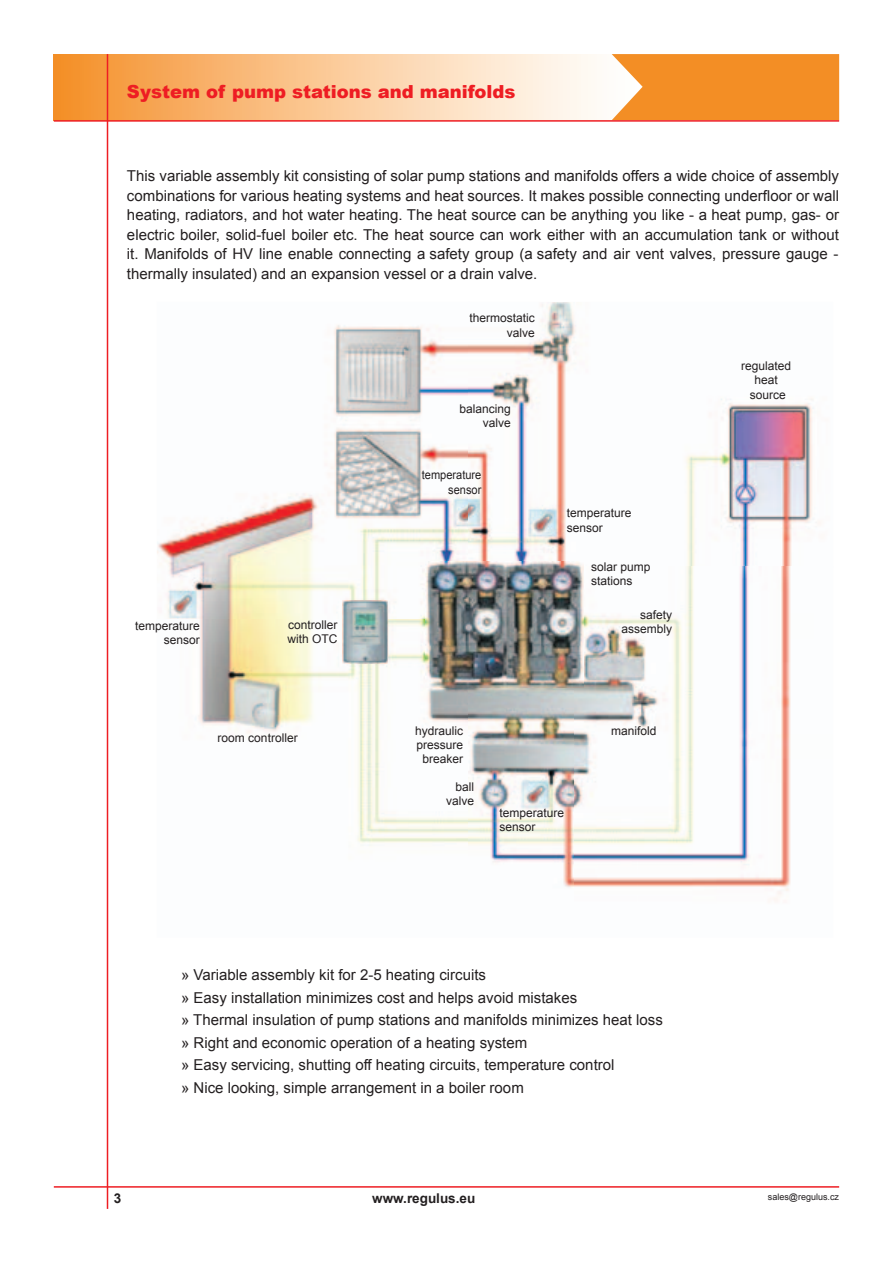
<style>
.page{position:relative;width:893px;height:1263px;background:#fff}
.page>*{position:absolute;margin:0;border:0;box-sizing:border-box;transform-origin:0 0}
.t1{font:900 18px "Arial";color:#ee1d23}
.t2{font:15px/19.5px "Arial";color:#231f20;text-align:justify}
.t3{font:700 13.5px "Arial";color:#231f20}
.t4{font:12px/14.4px "Arial";color:#231f20;text-align:right}
.t5{font:12px/14.4px "Arial";color:#231f20;text-align:right;scale:.92 1}
.t6{font:9px "Arial";color:#231f20}
</style>
<div class="page">
<hr style="left:54px;top:1186px;width:785px;height:2px;background:#ee1d23">
<div style="left:54px;top:54px;width:591px;height:66px;background:linear-gradient(to right,#f5912c,#fff)"></div>
<svg style="left:611px;top:54px;width:228px;height:66px;background:#f39635"></svg>
<hr style="left:107px;top:54px;width:1px;height:1155px;background:#ee1d23">
<hr style="left:54px;top:120px;width:785px;height:2px;background:#ee1d23">
<img style="left:157px;top:325px;width:311px;height:518px">
<img style="left:468px;top:302px;width:352px;height:265px">
<img style="left:573px;top:567px;width:218px;height:334px">
<img style="left:468px;top:687px;width:105px;height:201px">
<img style="left:425px;top:562px;width:158px;height:125px">
<img style="left:342px;top:600px;width:45px;height:64px">
<p class="t1" style="left:127px;top:78px;width:390px">System of pump stations and manifolds</p>
<p class="t2" style="left:127px;top:166px;width:713px">This variable assembly kit consisting of solar pump stations and manifolds offers a wide choice of assembly combinations for various heating systems and heat sources. It makes possible connecting underfloor or wall heating, radiators, and hot water heating. The heat source can be anything you like - a heat pump, gas- or electric boiler, solid-fuel boiler etc. The heat source can work either with an accumulation tank or without it. Manifolds of HV line enable connecting a safety group (a safety and air vent valves, pressure gauge - thermally insulated) and an expansion vessel or a drain valve.</p>
<p class="t4" style="left:469px;top:311px;width:67px">thermostatic valve</p>
<p class="t4" style="left:459px;top:401px;width:53px">balancing valve</p>
<p class="t4" style="left:135px;top:619px;width:66px">temperature sensor</p>
<p class="t4" style="left:287px;top:617px;width:51px;text-align:left">controller with OTC</p>
<p class="t4" style="left:218px;top:730px;width:82px">room controller</p>
<p class="t5" style="left:422px;top:468px;width:66px">temperature sensor</p>
<p class="t4" style="left:567px;top:506px;width:66px;text-align:left">temperature sensor</p>
<p class="t4" style="left:591px;top:560px;width:61px;text-align:left">solar pump stations</p>
<p class="t4" style="left:621px;top:607px;width:52px">safety assembly</p>
<p class="t4" style="left:415px;top:723px;width:50px">hydraulic pressure breaker</p>
<p class="t4" style="left:446px;top:779px;width:30px">ball valve</p>
<p class="t4" style="left:499px;top:806px;width:66px;text-align:left">temperature sensor</p>
<p class="t4" style="left:611px;top:724px;width:47px">manifold</p>
<p class="t2" style="left:181px;top:964px;width:483px;line-height:22.5px;text-align:left">» Variable assembly kit for 2-5 heating circuits<br>» Easy installation minimizes cost and helps avoid mistakes<br>» Thermal insulation of pump stations and manifolds minimizes heat loss » Right and economic operation of a heating system<br>» Easy servicing, shutting off heating circuits, temperature control<br>» Nice looking, simple arrangement in a boiler room</p>
<p class="t4" style="left:741px;top:359px;width:52px;text-align:center">regulated heat source</p>
<p class="t3" style="left:114px;top:1191px;width:9px">3</p>
<p class="t3" style="left:372px;top:1191px;width:105px">www.regulus.eu</p>
<p class="t6" style="left:768px;top:1191px;width:73px">sales@regulus.cz</p>
</div>
